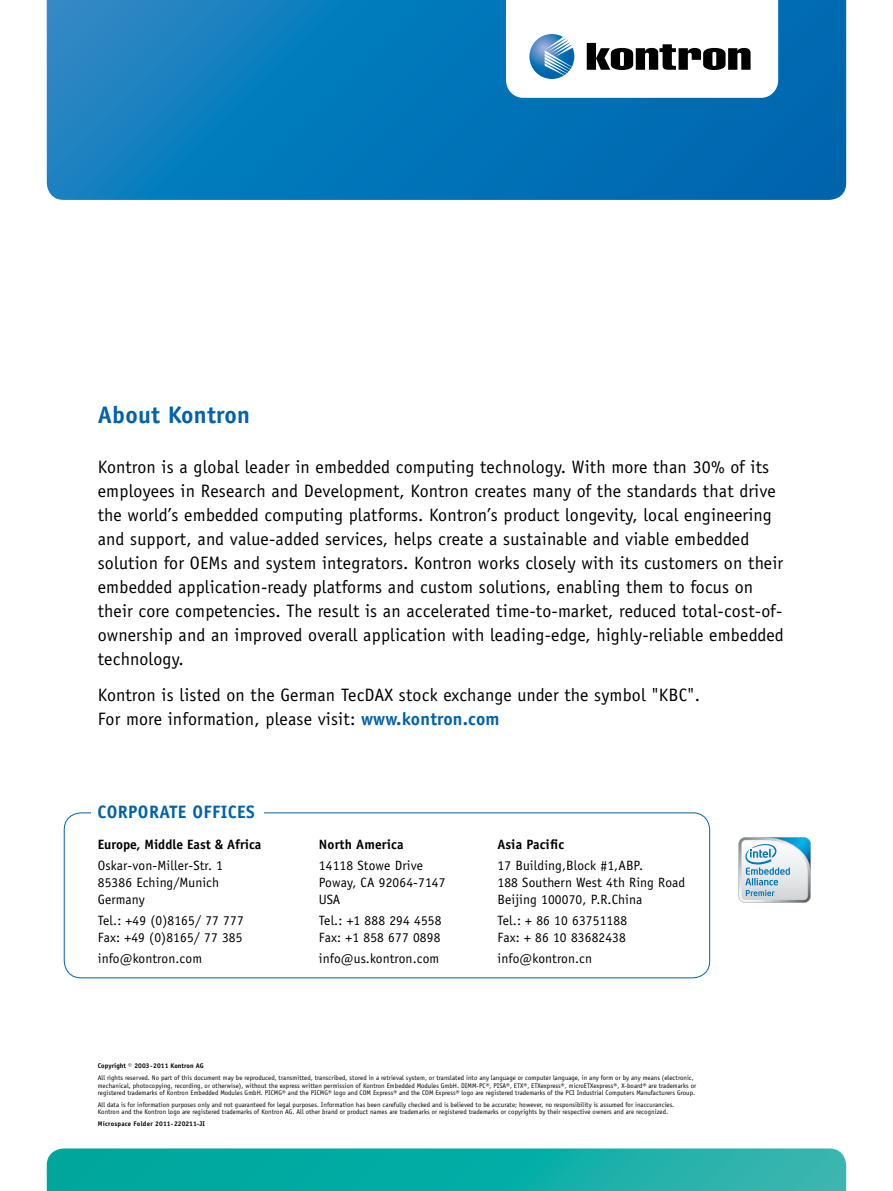
<style>
.page{position:relative;width:893px;height:1191px;background:#fff}
.page>*{position:absolute;margin:0;border:0;box-sizing:border-box;transform-origin:0 0}
.t1{font:700 24px "Officina Sans";letter-spacing:.01em;color:#0062ac}
.t2{font:18px/24px "Officina Sans";letter-spacing:.01em;color:#000}
.t3{font:700 18px "Officina Sans";letter-spacing:.02em;color:#0062ac}
.t4{font:13.5px/17px "Officina Sans";letter-spacing:.01em;color:#000}
.t5{font:700 13.5px "Officina Sans";color:#000}
.t6{font:6.75px/7.5px "Officina Sans";letter-spacing:.01em;color:#000}
.t7{font:700 6.75px "Officina Sans";letter-spacing:.03em;color:#000}
.t8{font:700 6.75px "Officina Sans";letter-spacing:.01em;color:#000}
.s1{font-weight:700;color:#0062ac}
</style>
<div class="page">
<svg style="left:47px;top:0;width:799px;height:200px;background:#0876b9"></svg>
<svg style="left:506px;top:0;width:272px;height:98px"></svg>
<div style="left:64px;top:812px;width:646px;height:166px;border:1px solid #0062ac;border-radius:17px"></div>
<div style="left:91px;top:808px;width:172px;height:8px;background:#fff"></div>
<svg style="left:738px;top:837px;width:73px;height:66px"></svg>
<svg style="left:47px;top:1148px;width:799px;height:43px;background:#12aea6"></svg>
<h1 class="t1" style="left:98px;top:400px;width:154px">About Kontron</h1>
<p class="t2" style="left:98px;top:454px;width:688px">Kontron is a global leader in embedded computing technology. With more than 30% of its employees in Research and Development, Kontron creates many of the standards that drive the world’s embedded computing platforms. Kontron’s product longevity, local engineering and support, and value-added services, helps create a sustainable and viable embedded solution for OEMs and system integrators. Kontron works closely with its customers on their embedded application-ready platforms and custom solutions, enabling them to focus on their core competencies. The result is an accelerated time-to-market, reduced total-cost-of&shy;ownership and an improved overall application with leading-edge, highly-reliable embedded technology.</p>
<h2 class="t2" style="left:98px;top:683px;width:604px">Kontron is listed on the German TecDAX stock exchange under the symbol "KBC".<br>For more information, please visit: <span class="s1">www.kontron.com</span></h2>
<h2 class="t3" style="left:97px;top:800px;width:98px">Corporate Office</h2>
<h2 class="t3" style="left:246px;top:800px;width:10px">s</h2>
<h3 class="t5" style="left:98px;top:835px;width:165px">Europe, Middle East &amp; Africa</h3>
<h3 class="t4" style="left:98px;top:857px;width:127px">Oskar-von-Miller-Str. 1<br>85386 Eching/Munich<br>Germany</h3>
<h3 class="t4" style="left:98px;top:912px;width:147px">Tel.: +49 (0)8165/ 77 777<br>Fax: +49 (0)8165/ 77 385</h3>
<h3 class="t4" style="left:98px;top:950px;width:106px">info@kontron.com</h3>
<h3 class="t5" style="left:319px;top:835px;width:86px">North America</h3>
<h3 class="t4" style="left:319px;top:857px;width:128px">14118 Stowe Drive<br>Poway, CA 92064-7147<br>USA</h3>
<h3 class="t4" style="left:319px;top:912px;width:124px">Tel.: +1 888 294 4558<br>Fax: +1 858 677 0898</h3>
<h3 class="t4" style="left:319px;top:950px;width:122px">info@us.kontron.com</h3>
<h3 class="t5" style="left:497px;top:835px;width:68px">Asia Pacific</h3>
<h3 class="t4" style="left:497px;top:857px;width:189px">17 Building,Block #1,ABP.<br>188 Southern West 4th Ring Road<br>Beijing 100070, P.R.China</h3>
<h3 class="t4" style="left:497px;top:912px;width:131px">Tel.: + 86 10 63751188<br>Fax: + 86 10 83682438</h3>
<h3 class="t4" style="left:497px;top:950px;width:96px">info@kontron.cn</h3>
<p class="t8" style="left:98px;top:1061px;width:107px">Copyright © 2003-2011 Kontron AG</p>
<p class="t6" style="left:98px;top:1074px;width:600px">All rights reserved. No part of this document may be reproduced, transmitted, transcribed, stored in a retrieval system, or translated into any language or computer language, in any form or by any means (electronic, mechanical, photocopying, recording, or otherwise), without the express written permission of Kontron Embedded Modules GmbH. DIMM-PC®, PISA®, ETX®, ETXexpress®, microETXexpress®, X-board® are trademarks or registered trademarks of Kontron Embedded Modules GmbH. PICMG® and the PICMG® logo and COM Express® and the COM Express® logo are registered trademarks of the PCI Industrial Computers Manufacturers Group.</p>
<p class="t6" style="left:98px;top:1100px;width:578px">All data is for information purposes only and not guaranteed for legal purposes. Information has been carefully checked and is believed to be accurate; however, no responsibility is assumed for inaccurancies.<br>Kontron and the Kontron logo are registered trademarks of Kontron AG. All other brand or product names are trademarks or registered trademarks or copyrights by their respective owners and are recognized.</p>
<p class="t7" style="left:98px;top:1119px;width:109px">Microspace Folder 2011-220211-JI</p>
</div>
